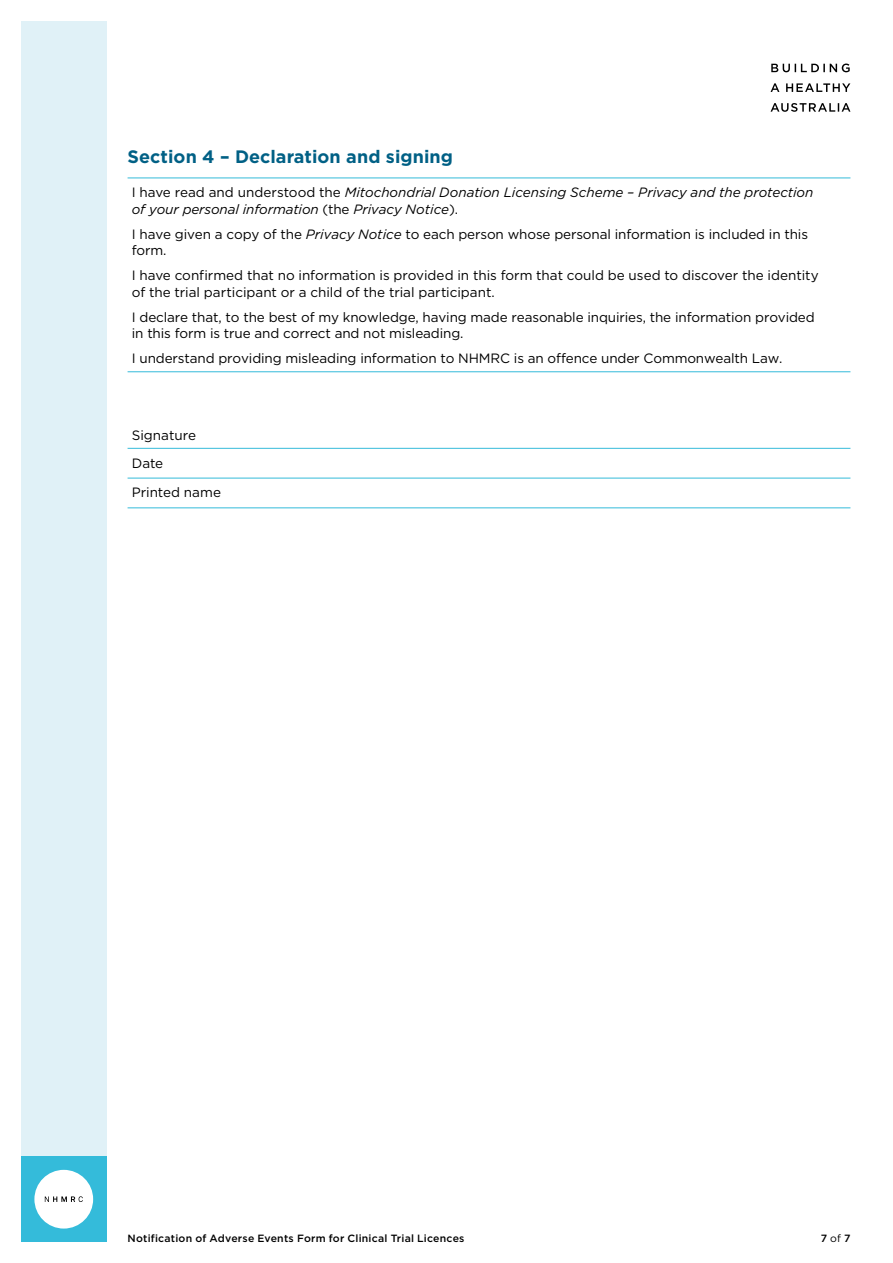
<style>
.page{position:relative;width:893px;height:1263px;background:#fff}
.page>*{position:absolute;margin:0;border:0;box-sizing:border-box;transform-origin:0 0}
.t1{font:700 18px "Gotham";letter-spacing:.005em;color:#006085}
.t2{font:13.5px/16.5px "Gotham";letter-spacing:-.01em;color:#000}
.t3{font:italic 13.5px/16.5px "Gotham";letter-spacing:-.005em;color:#000}
.t4{font:500 10.5px "Gotham";letter-spacing:.02em;color:#000}
.s1{font-style:normal}
.s2{font-style:italic}
.s3{font-weight:400}
</style>
<div class="page">
<svg style="left:771px;top:103px;width:79px;height:9px"></svg>
<svg style="left:771px;top:83px;width:79px;height:9px"></svg>
<svg style="left:771px;top:64px;width:79px;height:8px"></svg>
<div style="left:21px;top:21px;width:85px;height:1221px;background:#e0f1f7"></div>
<div style="left:21px;top:1157px;width:85px;height:85px;background:#34bbda"></div>
<div style="left:34px;top:1170px;width:59px;height:58px;background:#fff;border-radius:50%"></div>
<svg style="left:45px;top:1196px;width:38px;height:6px"></svg>
<hr style="left:128px;top:508px;width:722px;height:1px;background:#34bbda">
<hr style="left:128px;top:448px;width:722px;height:1px;background:#34bbda">
<hr style="left:128px;top:478px;width:722px;height:1px;background:#34bbda">
<hr style="left:128px;top:178px;width:722px;height:1px;background:#34bbda">
<hr style="left:128px;top:371px;width:722px;height:1px;background:#34bbda">
<h2 class="t1" style="left:128px;top:145px;width:327px">Section 4 – Declaration and signing</h2>
<p class="t3" style="left:132px;top:184px;width:683px"><span class="s1">I have read and understood the</span> Mitochondrial Donation Licensing Scheme – Privacy and the protection of your personal information <span class="s1">(the</span> Privacy Notice<span class="s1">).</span></p>
<p class="t2" style="left:132px;top:225px;width:678px">I have given a copy of the <span class="s2">Privacy Notice</span> to each person whose personal information is included in this form.</p>
<p class="t2" style="left:132px;top:267px;width:688px">I have confirmed that no information is provided in this form that could be used to discover the identity of the trial participant or a child of the trial participant.</p>
<p class="t2" style="left:132px;top:308px;width:684px">I declare that, to the best of my knowledge, having made reasonable inquiries, the information provided in this form is true and correct and not misleading.</p>
<p class="t2" style="left:132px;top:350px;width:652px">I understand providing misleading information to NHMRC is an offence under Commonwealth Law.</p>
<p class="t2" style="left:132px;top:426px;width:66px">Signature</p>
<p class="t2" style="left:132px;top:454px;width:33px">Date</p>
<p class="t2" style="left:132px;top:484px;width:91px">Printed name</p>
<p class="t4" style="left:128px;top:1231px;width:338px">Notification of Adverse Events Form for Clinical Trial Licences</p>
<p class="t4" style="left:821px;top:1231px;width:31px">7 <span class="s3">of</span> 7</p>
</div>
